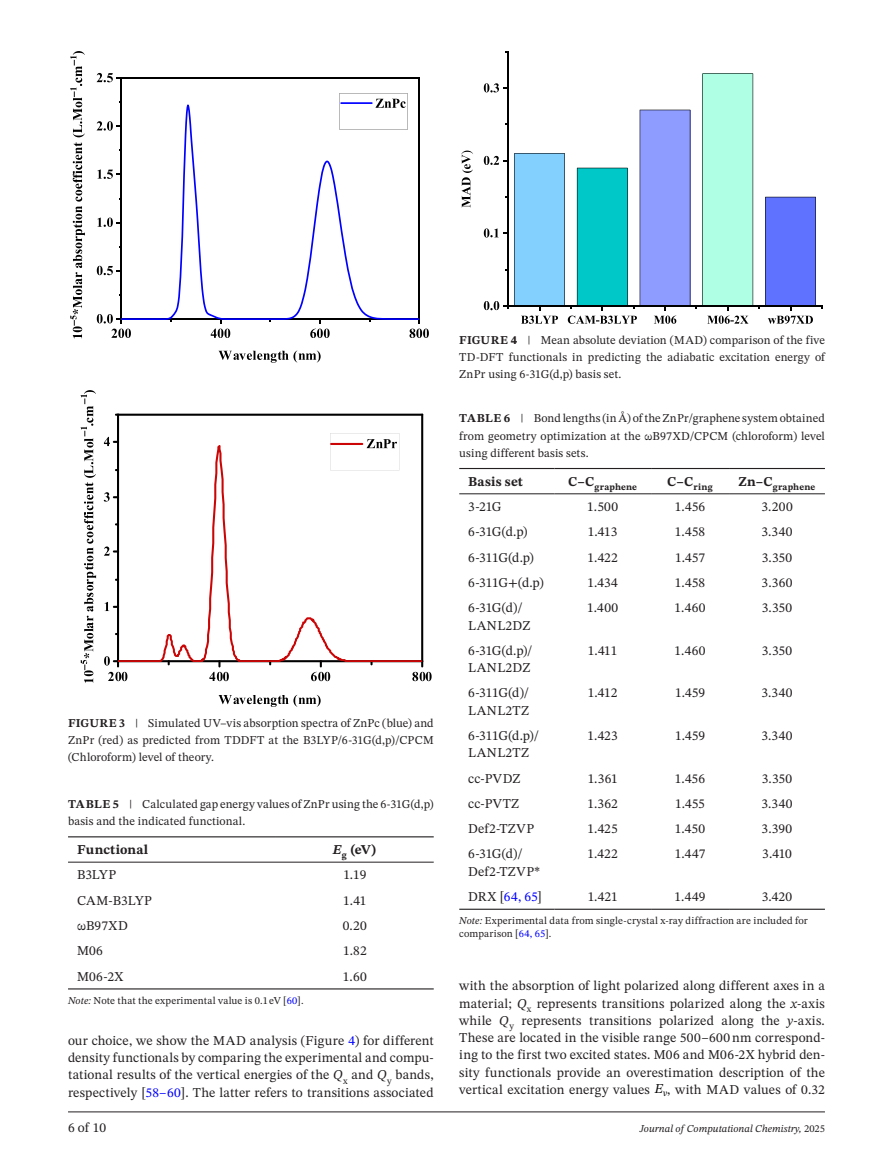
<style>
.page{position:relative;width:893px;height:1174px;background:#fff}
.page>*{position:absolute;margin:0;border:0;box-sizing:border-box;transform-origin:0 0}
.t1{font:13.5px/17.2px "STIX Two Text";letter-spacing:.015em;color:#231f20}
.t2{font:700 13.5px "STIX Two Text";letter-spacing:.015em;color:#231f20}
.t3{font:12px/17.2px "STIX Two Text";letter-spacing:.01em;color:#231f20;text-align:justify}
.t4{font:10.5px/12.6px "STIX Two Text";letter-spacing:.02em;color:#231f20}
.t5{font:italic 10.5px "STIX Two Text";color:#231f20}
.t6{font:700 9.45px "STIX Two Text";letter-spacing:.015em;color:#231f20}
.s1{font-weight:700}
.s2{font-style:italic}
.s3{color:#00f}
.s4{font-style:italic;color:#000}
.s5{font-style:normal}
</style>
<div class="page">
<hr style="left:68px;top:1111px;width:757px;height:1px;background:#231f20">
<hr style="left:120px;top:77px;width:300px;height:2px;background:#000">
<hr style="left:120px;top:77px;width:2px;height:243px;background:#000">
<hr style="left:418px;top:77px;width:2px;height:243px;background:#000">
<svg style="left:173px;top:104px;width:193px;height:210px"></svg>
<svg style="left:70px;top:51px;width:15px;height:287px"></svg>
<svg style="left:339px;top:93px;width:69px;height:37px"></svg>
<hr style="left:117px;top:413px;width:306px;height:3px;background:#000">
<hr style="left:117px;top:413px;width:2px;height:249px;background:#000">
<hr style="left:421px;top:413px;width:2px;height:249px;background:#000">
<svg style="left:104px;top:656px;width:328px;height:25px"></svg>
<svg style="left:104px;top:602px;width:13px;height:9px"></svg>
<svg style="left:104px;top:546px;width:13px;height:9px"></svg>
<svg style="left:104px;top:492px;width:13px;height:9px"></svg>
<svg style="left:104px;top:437px;width:13px;height:9px"></svg>
<svg style="left:118px;top:445px;width:304px;height:216px"></svg>
<svg style="left:81px;top:390px;width:15px;height:293px"></svg>
<svg style="left:218px;top:695px;width:103px;height:12px"></svg>
<svg style="left:330px;top:433px;width:69px;height:37px"></svg>
<svg style="left:218px;top:350px;width:103px;height:13px"></svg>
<svg style="left:97px;top:73px;width:23px;height:9px"></svg>
<svg style="left:97px;top:121px;width:23px;height:10px"></svg>
<svg style="left:97px;top:169px;width:23px;height:10px"></svg>
<svg style="left:97px;top:217px;width:23px;height:10px"></svg>
<svg style="left:97px;top:266px;width:23px;height:9px"></svg>
<svg style="left:97px;top:314px;width:332px;height:24px"></svg>
<hr style="left:68px;top:836px;width:208px;height:1px;background:#231f20">
<hr style="left:276px;top:836px;width:158px;height:1px;background:#231f20">
<hr style="left:68px;top:862px;width:208px;height:1px;background:#231f20">
<hr style="left:276px;top:862px;width:158px;height:1px;background:#231f20">
<hr style="left:68px;top:988px;width:208px;height:1px;background:#231f20">
<hr style="left:276px;top:988px;width:158px;height:1px;background:#231f20">
<hr style="left:507px;top:51px;width:2px;height:256px;background:#000">
<svg style="left:461px;top:151px;width:12px;height:56px"></svg>
<svg style="left:484px;top:73px;width:339px;height:251px"></svg>
<hr style="left:459px;top:468px;width:95px;height:1px;background:#231f20">
<hr style="left:554px;top:468px;width:97px;height:1px;background:#231f20">
<hr style="left:651px;top:468px;width:78px;height:1px;background:#231f20">
<hr style="left:729px;top:468px;width:96px;height:1px;background:#231f20">
<hr style="left:459px;top:493px;width:95px;height:1px;background:#231f20">
<hr style="left:729px;top:493px;width:96px;height:1px;background:#231f20">
<hr style="left:554px;top:493px;width:97px;height:1px;background:#231f20">
<hr style="left:651px;top:493px;width:78px;height:1px;background:#231f20">
<hr style="left:459px;top:908px;width:95px;height:1px;background:#231f20">
<hr style="left:729px;top:908px;width:96px;height:1px;background:#231f20">
<hr style="left:554px;top:908px;width:97px;height:1px;background:#231f20">
<hr style="left:651px;top:908px;width:78px;height:1px;background:#231f20">
<p class="t3" style="left:68px;top:714px;width:367px"><span class="s1">FIGURE 3</span> | Simulated UV–vis absorption spectra of ZnPc (blue) and ZnPr (red) as predicted from TDDFT at the B3LYP/6-31G(d,p)/CPCM (Chloroform) level of theory.</p>
<p class="t3" style="left:68px;top:795px;width:367px"><span class="s1">TABLE 5</span> | Calculated gap energy values of ZnPr using the 6-31G(d,p) basis and the indicated functional.</p>
<p class="t2" style="left:77px;top:839px;width:73px">Functional</p>
<p class="t2" style="left:333px;top:839px;width:45px"><span class="s2">E</span><sub>g</sub> (eV)</p>
<p class="t1" style="left:77px;top:866px;width:41px">B3LYP</p>
<p class="t1" style="left:343px;top:866px;width:25px">1.19</p>
<p class="t1" style="left:77px;top:891px;width:76px">CAM-B3LYP</p>
<p class="t1" style="left:343px;top:891px;width:25px">1.41</p>
<p class="t1" style="left:77px;top:917px;width:52px">ωB97XD</p>
<p class="t1" style="left:343px;top:917px;width:26px">0.20</p>
<p class="t1" style="left:77px;top:942px;width:27px">M06</p>
<p class="t1" style="left:343px;top:942px;width:25px">1.82</p>
<p class="t1" style="left:77px;top:967px;width:48px">M06-2X</p>
<p class="t1" style="left:343px;top:967px;width:25px">1.60</p>
<p class="t4" style="left:68px;top:993px;width:237px"><span class="s2">Note:</span> Note that the experimental value is 0.1 eV [<span class="s3">60</span>].</p>
<p class="t1" style="left:68px;top:1031px;width:367px;text-align:justify">our choice, we show the MAD analysis (Figure <span class="s3">4</span>) for different density functionals by comparing the experimental and compu&shy;tational results of the vertical energies of the <span class="s2">Q</span><sub>x</sub> and <span class="s2">Q</span><sub>y</sub> bands, respectively [<span class="s3">58–60</span>]. The latter refers to transitions associated</p>
<p class="t3" style="left:459px;top:331px;width:367px"><span class="s1">FIGURE 4</span> | Mean absolute deviation (MAD) comparison of the five TD-DFT functionals in predicting the adiabatic excitation energy of ZnPr using 6-31G(d,p) basis set.</p>
<p class="t3" style="left:459px;top:410px;width:367px"><span class="s1">TABLE 6</span> | Bond lengths (in Å) of the ZnPr/graphene system obtained from geometry optimization at the ωB97XD/CPCM (chloroform) level using different basis sets.</p>
<p class="t2" style="left:468px;top:471px;width:56px">Basis set</p>
<p class="t6" style="left:568px;top:480px;width:70px"><sup>C–C</sup>graphene</p>
<p class="t6" style="left:667px;top:480px;width:47px"><sup>C–C</sup>ring</p>
<p class="t6" style="left:739px;top:480px;width:78px"><sup>Zn–C</sup>graphene</p>
<p class="t1" style="left:468px;top:498px;width:35px">3-21G</p>
<p class="t1" style="left:587px;top:498px;width:33px">1.500</p>
<p class="t1" style="left:675px;top:498px;width:32px">1.456</p>
<p class="t1" style="left:761px;top:498px;width:33px">3.200</p>
<p class="t1" style="left:468px;top:523px;width:61px">6-31G(d.p)</p>
<p class="t1" style="left:588px;top:523px;width:31px">1.413</p>
<p class="t1" style="left:675px;top:523px;width:32px">1.458</p>
<p class="t1" style="left:761px;top:523px;width:33px">3.340</p>
<p class="t1" style="left:468px;top:548px;width:67px">6-311G(d.p)</p>
<p class="t1" style="left:587px;top:548px;width:32px">1.422</p>
<p class="t1" style="left:675px;top:548px;width:32px">1.457</p>
<p class="t1" style="left:762px;top:548px;width:32px">3.350</p>
<p class="t1" style="left:468px;top:574px;width:77px">6-311G+(d.p)</p>
<p class="t1" style="left:587px;top:574px;width:32px">1.434</p>
<p class="t1" style="left:675px;top:574px;width:32px">1.458</p>
<p class="t1" style="left:761px;top:574px;width:32px">3.360</p>
<p class="t1" style="left:468px;top:599px;width:64px">6-31G(d)/<br>LANL2DZ</p>
<p class="t1" style="left:587px;top:599px;width:33px">1.400</p>
<p class="t1" style="left:675px;top:599px;width:32px">1.460</p>
<p class="t1" style="left:762px;top:599px;width:32px">3.350</p>
<p class="t1" style="left:468px;top:641px;width:66px">6-31G(d.p)/<br>LANL2DZ</p>
<p class="t1" style="left:588px;top:641px;width:31px">1.411</p>
<p class="t1" style="left:675px;top:641px;width:32px">1.460</p>
<p class="t1" style="left:762px;top:641px;width:32px">3.350</p>
<p class="t1" style="left:468px;top:684px;width:62px">6-311G(d)/<br>LANL2TZ</p>
<p class="t1" style="left:588px;top:684px;width:31px">1.412</p>
<p class="t1" style="left:675px;top:684px;width:32px">1.459</p>
<p class="t1" style="left:761px;top:684px;width:33px">3.340</p>
<p class="t1" style="left:468px;top:727px;width:72px">6-311G(d.p)/<br>LANL2TZ</p>
<p class="t1" style="left:588px;top:727px;width:32px">1.423</p>
<p class="t1" style="left:675px;top:727px;width:32px">1.459</p>
<p class="t1" style="left:761px;top:727px;width:33px">3.340</p>
<p class="t1" style="left:468px;top:769px;width:54px">cc-PVDZ</p>
<p class="t1" style="left:588px;top:769px;width:32px">1.361</p>
<p class="t1" style="left:675px;top:769px;width:32px">1.456</p>
<p class="t1" style="left:762px;top:769px;width:32px">3.350</p>
<p class="t1" style="left:468px;top:794px;width:53px">cc-PVTZ</p>
<p class="t1" style="left:587px;top:794px;width:32px">1.362</p>
<p class="t1" style="left:675px;top:794px;width:31px">1.455</p>
<p class="t1" style="left:761px;top:794px;width:33px">3.340</p>
<p class="t1" style="left:468px;top:820px;width:67px">Def2-TZVP</p>
<p class="t1" style="left:588px;top:820px;width:32px">1.425</p>
<p class="t1" style="left:675px;top:820px;width:32px">1.450</p>
<p class="t1" style="left:762px;top:820px;width:32px">3.390</p>
<p class="t1" style="left:468px;top:845px;width:73px">6-31G(d)/<br>Def2-TZVP*</p>
<p class="t1" style="left:587px;top:845px;width:32px">1.422</p>
<p class="t1" style="left:675px;top:845px;width:32px">1.447</p>
<p class="t1" style="left:762px;top:845px;width:31px">3.410</p>
<p class="t1" style="left:468px;top:887px;width:75px">DRX [<span class="s3">64, 65</span>]</p>
<p class="t1" style="left:588px;top:887px;width:32px">1.421</p>
<p class="t1" style="left:675px;top:887px;width:32px">1.449</p>
<p class="t1" style="left:762px;top:887px;width:32px">3.420</p>
<p class="t4" style="left:459px;top:914px;width:350px"><span class="s2">Note:</span> Experimental data from single-crystal x-ray diffraction are included for comparison [<span class="s3">64, 65</span>].</p>
<p class="t1" style="left:459px;top:977px;width:367px;text-align:justify">with the absorption of light polarized along different axes in a material; <span class="s2">Q</span><sub>x</sub> represents transitions polarized along the <span class="s2">x</span>-axis while <span class="s2">Q</span><sub>y</sub> represents transitions polarized along the <span class="s2">y</span>-axis.<br>These are located in the visible range 500–600nm correspond&shy;ing to the first two excited states. M06 and M06-2X hybrid den&shy;sity functionals provide an overestimation description of the vertical excitation energy values <span class="s4">E</span><sub>v</sub>, with MAD values of 0.32</p>
<p class="t1" style="left:68px;top:1119px;width:40px">6 of 10</p>
<p class="t5" style="left:640px;top:1121px;width:187px">Journal of Computational Chemistry, <span class="s5">2025</span></p>
</div>
